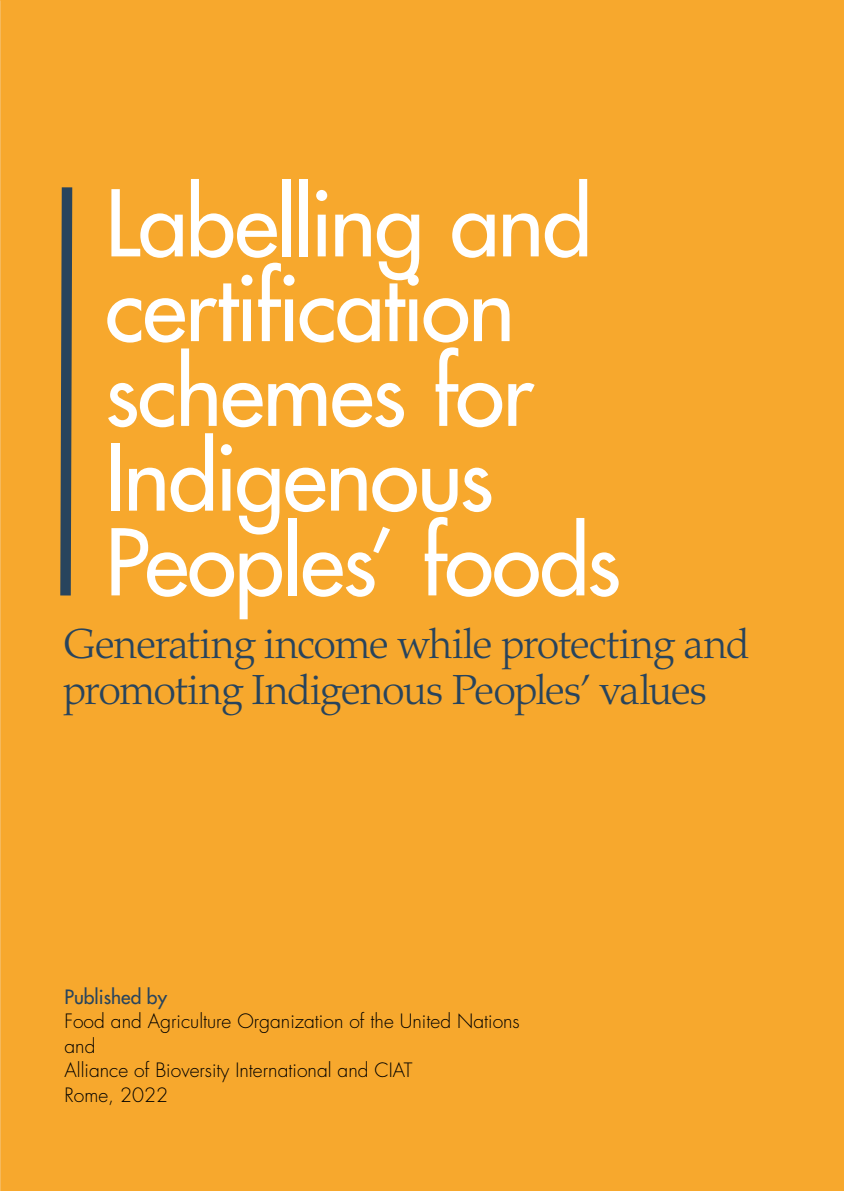
<style>
.page{position:relative;width:844px;height:1191px;background:#fff}
.page>*{position:absolute;margin:0;border:0;box-sizing:border-box;transform-origin:0 0}
.t1{font:500 89.25px/84.7px "Futura Std";letter-spacing:-.02em;color:#fff}
.t2{font:300 42px/45.5px "Palatino LT Std";letter-spacing:-.03em;color:#28445d}
.t3{font:300 19.25px/24.5px "Futura Std";color:#000}
.t4{font:500 19.25px "Futura Std";color:#28445d}
</style>
<div class="page">
<div style="left:0;top:0;width:843px;height:1191px;background:#f7a82d"></div>
<svg style="left:60px;top:187px;width:13px;height:409px;background:#4f5753"></svg>
<h1 class="t1" style="left:105px;top:182px;width:517px">Labelling and certification schemes for<br>Indigenous<br>Peoples’ foods</h1>
<h2 class="t2" style="left:63px;top:622px;width:687px">Generating income while protecting and promoting Indigenous Peoples’ values</h2>
<p class="t4" style="left:64px;top:984px;width:104px">Published by</p>
<p class="t3" style="left:64px;top:1009px;width:456px">Food and Agriculture Organization of the United Nations and<br>Alliance of Bioversity International and CIAT<br>Rome, 2022</p>
</div>
